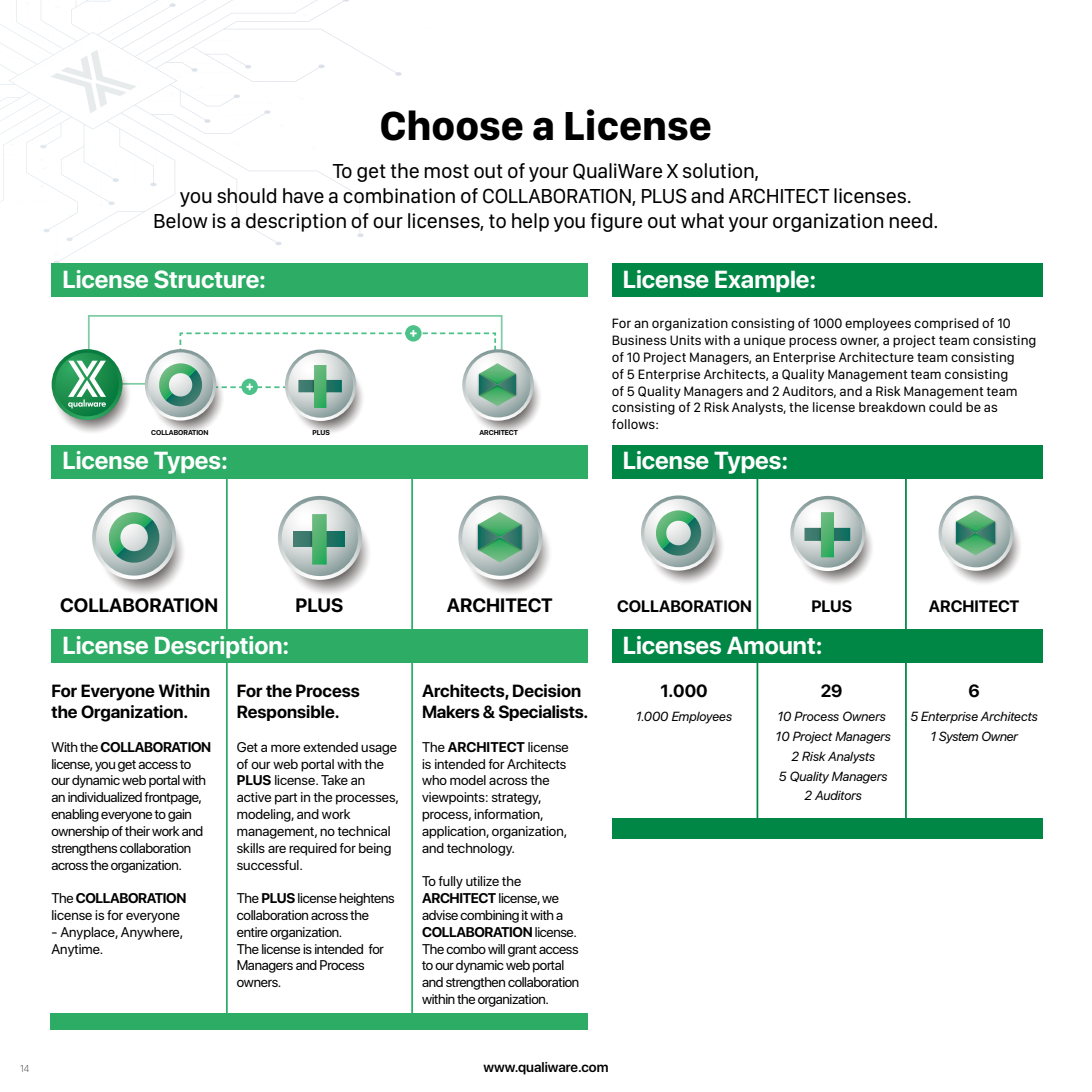
<style>
.page{position:relative;width:1092px;height:1092px;background:#fff}
.page>*{position:absolute;margin:0;border:0;box-sizing:border-box;transform-origin:0 0}
.t1{font:700 42px "SF Compact Display";color:#000}
.t2{font:700 24.5px "SF Pro Display";color:#fff}
.t3{font:21px/25.2px "SF Compact Display";letter-spacing:-.01em;color:#000;text-align:center}
.t4{font:700 19.25px "SF Pro Display";color:#000}
.t5{font:700 17.5px/21px "SF Pro Display";color:#000}
.t6{font:700 16.45px "SF Pro Display";color:#000}
.t7{font:14px/16.8px "SF Pro Display";letter-spacing:-.02em;color:#000}
.t8{font:14px/16.8px "SF Pro Display";color:#000}
.t9{font:14px/16.8px "SF Compact Display";color:#000}
.t10{font:600 14px "SF Pro Display";color:#000}
.t11{font:italic 13.12px/19.8px "SF Pro Display";color:#000;text-align:center}
.t12{font:200 10.5px "SF Compact Display";color:#000}
.t13{font:700 7px "SF Pro Display";color:#000}
.s1{font-weight:700}
</style>
<div class="page">
<svg style="left:43px;top:0;width:258px;height:264px"></svg>
<svg style="left:0;top:0;width:228px;height:216px"></svg>
<svg style="left:51px;top:50px;width:86px;height:63px"></svg>
<hr style="left:226px;top:473px;width:2px;height:540px;background:#2dac66">
<hr style="left:411px;top:478px;width:2px;height:543px;background:#2dac66">
<div style="left:51px;top:264px;width:536px;height:33px;background:#2dac66"></div>
<svg style="left:98px;top:508px;width:88px;height:88px"></svg>
<svg style="left:92px;top:495px;width:84px;height:84px"></svg>
<svg style="left:96px;top:499px;width:76px;height:76px"></svg>
<svg style="left:106px;top:512px;width:56px;height:53px;background:#8ab7a3"></svg>
<svg style="left:284px;top:508px;width:87px;height:88px"></svg>
<svg style="left:278px;top:496px;width:84px;height:84px"></svg>
<svg style="left:282px;top:499px;width:76px;height:77px"></svg>
<img style="left:294px;top:513px;width:52px;height:53px">
<img style="left:292px;top:512px;width:53px;height:53px">
<svg style="left:312px;top:514px;width:15px;height:50px"></svg>
<svg style="left:464px;top:508px;width:87px;height:88px"></svg>
<svg style="left:458px;top:495px;width:84px;height:84px"></svg>
<svg style="left:462px;top:499px;width:76px;height:76px"></svg>
<img style="left:458px;top:505px;width:22px;height:64px">
<img style="left:480px;top:505px;width:61px;height:64px">
<svg style="left:478px;top:512px;width:43px;height:50px;background:#66aa86"></svg>
<div style="left:51px;top:629px;width:536px;height:34px;background:#2dac66"></div>
<div style="left:51px;top:445px;width:536px;height:33px;background:#2dac66"></div>
<div style="left:50px;top:1013px;width:537px;height:16px;background:#2dac66"></div>
<div style="left:611px;top:264px;width:431px;height:33px;background:#008746"></div>
<hr style="left:756px;top:473px;width:2px;height:355px;background:#008746">
<hr style="left:905px;top:473px;width:1px;height:354px;background:#008746">
<div style="left:611px;top:629px;width:431px;height:34px;background:#008746"></div>
<svg style="left:646px;top:507px;width:79px;height:78px"></svg>
<svg style="left:641px;top:495px;width:75px;height:75px"></svg>
<svg style="left:644px;top:499px;width:68px;height:68px"></svg>
<svg style="left:653px;top:510px;width:50px;height:48px;background:#8bb7a4"></svg>
<svg style="left:795px;top:507px;width:78px;height:78px"></svg>
<svg style="left:790px;top:496px;width:75px;height:75px"></svg>
<svg style="left:793px;top:499px;width:69px;height:68px"></svg>
<img style="left:804px;top:511px;width:47px;height:48px">
<img style="left:802px;top:510px;width:48px;height:48px">
<svg style="left:820px;top:512px;width:13px;height:45px"></svg>
<svg style="left:943px;top:507px;width:78px;height:78px"></svg>
<svg style="left:938px;top:495px;width:75px;height:75px"></svg>
<svg style="left:941px;top:499px;width:69px;height:68px"></svg>
<img style="left:938px;top:504px;width:19px;height:57px">
<img style="left:957px;top:504px;width:55px;height:57px">
<svg style="left:955px;top:510px;width:40px;height:45px;background:#6aac89"></svg>
<div style="left:611px;top:817px;width:431px;height:21px;background:#008746"></div>
<div style="left:611px;top:445px;width:431px;height:33px;background:#008746"></div>
<svg style="left:150px;top:360px;width:75px;height:74px"></svg>
<svg style="left:145px;top:349px;width:71px;height:71px"></svg>
<svg style="left:148px;top:352px;width:65px;height:65px"></svg>
<svg style="left:290px;top:360px;width:74px;height:74px"></svg>
<svg style="left:285px;top:349px;width:71px;height:72px"></svg>
<svg style="left:288px;top:353px;width:65px;height:64px"></svg>
<img style="left:297px;top:408px;width:45px;height:1px">
<svg style="left:467px;top:360px;width:74px;height:74px"></svg>
<svg style="left:462px;top:349px;width:71px;height:71px"></svg>
<svg style="left:465px;top:352px;width:65px;height:65px"></svg>
<img style="left:469px;top:408px;width:12px;height:4px">
<img style="left:481px;top:357px;width:51px;height:55px">
<svg style="left:52px;top:355px;width:79px;height:79px"></svg>
<svg style="left:52px;top:349px;width:70px;height:71px"></svg>
<svg style="left:55px;top:353px;width:64px;height:63px"></svg>
<svg style="left:68px;top:315px;width:448px;height:93px"></svg>
<h1 class="t1" style="left:380px;top:96px;width:334px">Choose a License</h1>
<h3 class="t3" style="left:153px;top:157px;width:786px">To get the most out of your QualiWare X solution,<br>you should have a combination of COLLABORATION, PLUS and ARCHITECT licenses.<br>Below is a description of our licenses, to help you figure out what your organization need.</h3>
<h2 class="t2" style="left:62px;top:261px;width:205px">License Structure:</h2>
<h2 class="t2" style="left:622px;top:261px;width:195px">License Example:</h2>
<p class="t13" style="left:151px;top:428px;width:59px">COLLABORATION</p>
<p class="t13" style="left:312px;top:428px;width:19px">PLUS</p>
<p class="t13" style="left:479px;top:428px;width:40px">ARCHITECT</p>
<h2 class="t2" style="left:62px;top:443px;width:167px">License Types:</h2>
<p class="t9" style="left:611px;top:314px;width:426px">For an organization consisting of 1000 employees comprised of 10<br>Business Units with a unique process owner, a project team consisting of 10 Project Managers, an Enterprise Architecture team consisting<br>of 5 Enterprise Architects, a Quality Management team consisting<br>of 5 Quality Managers and 2 Auditors, and a Risk Management team consisting of 2 Risk Analysts, the license breakdown could be as follows:</p>
<h2 class="t2" style="left:622px;top:443px;width:167px">License Types:</h2>
<h3 class="t4" style="left:60px;top:591px;width:159px">COLLABORATION</h3>
<h3 class="t4" style="left:295px;top:591px;width:49px">PLUS</h3>
<h3 class="t4" style="left:447px;top:591px;width:107px">ARCHITECT</h3>
<h2 class="t2" style="left:62px;top:627px;width:228px">License Description:</h2>
<p class="t5" style="left:51px;top:679px;width:160px">For Everyone Within the Organization.</p>
<p class="t7" style="left:51px;top:738px;width:161px">With the <span class="s1">COLLABORATION </span>license, you get access to our dynamic web portal with an individualized frontpage, enabling everyone to gain ownership of their work and strengthens collaboration across the organization.</p>
<p class="t8" style="left:51px;top:889px;width:136px">The <span class="s1">COLLABORATION </span>license is for everyone</p>
<p class="t8" style="left:51px;top:922px;width:133px">- Anyplace, Anywhere,<br>Anytime.</p>
<p class="t5" style="left:422px;top:679px;width:168px">Architects, Decision<br>Makers &amp; Specialists.</p>
<p class="t8" style="left:422px;top:738px;width:148px">The <span class="s1">ARCHITECT</span> license is intended for Architects who model across the viewpoints: strategy, process, information, application, organization, and technology.</p>
<p class="t7" style="left:422px;top:872px;width:159px">To fully utilize the<br><span class="s1">ARCHITECT</span> license, we advise combining it with a<br><span class="s1">COLLABORATION</span> license.<br>The combo will grant access to our dynamic web portal and strengthen collaboration within the organization.</p>
<p class="t5" style="left:237px;top:679px;width:124px">For the Process<br>Responsible.</p>
<p class="t8" style="left:237px;top:738px;width:164px">Get a more extended usage of our web portal with the<br><span class="s1">PLUS</span> license. Take an active part in the processes, modeling, and work management, no technical skills are required for being successful.</p>
<p class="t7" style="left:237px;top:889px;width:159px">The <span class="s1">PLUS</span> license heightens collaboration across the entire organization.<br>The license is intended for<br>Managers and Process owners.</p>
<p class="t6" style="left:617px;top:594px;width:136px">COLLABORATION</p>
<p class="t6" style="left:811px;top:594px;width:42px">PLUS</p>
<p class="t6" style="left:928px;top:594px;width:92px">ARCHITECT</p>
<h2 class="t2" style="left:622px;top:627px;width:201px">Licenses Amount:</h2>
<p class="t5" style="left:660px;top:680px;width:49px">1.000</p>
<p class="t11" style="left:636px;top:706px;width:98px">1.000 Employees</p>
<p class="t5" style="left:820px;top:680px;width:23px">29</p>
<p class="t11" style="left:775px;top:706px;width:117px">10 Process Owners<br>10 Project Managers<br>2 Risk Analysts<br>5 Quality Managers<br>2 Auditors</p>
<p class="t5" style="left:968px;top:680px;width:13px">6</p>
<p class="t11" style="left:910px;top:706px;width:129px">5 Enterprise Architects<br>1 System Owner</p>
<p class="t12" style="left:20px;top:1061px;width:11px">14</p>
<p class="t10" style="left:483px;top:1057px;width:126px">www.qualiware.com</p>
</div>
